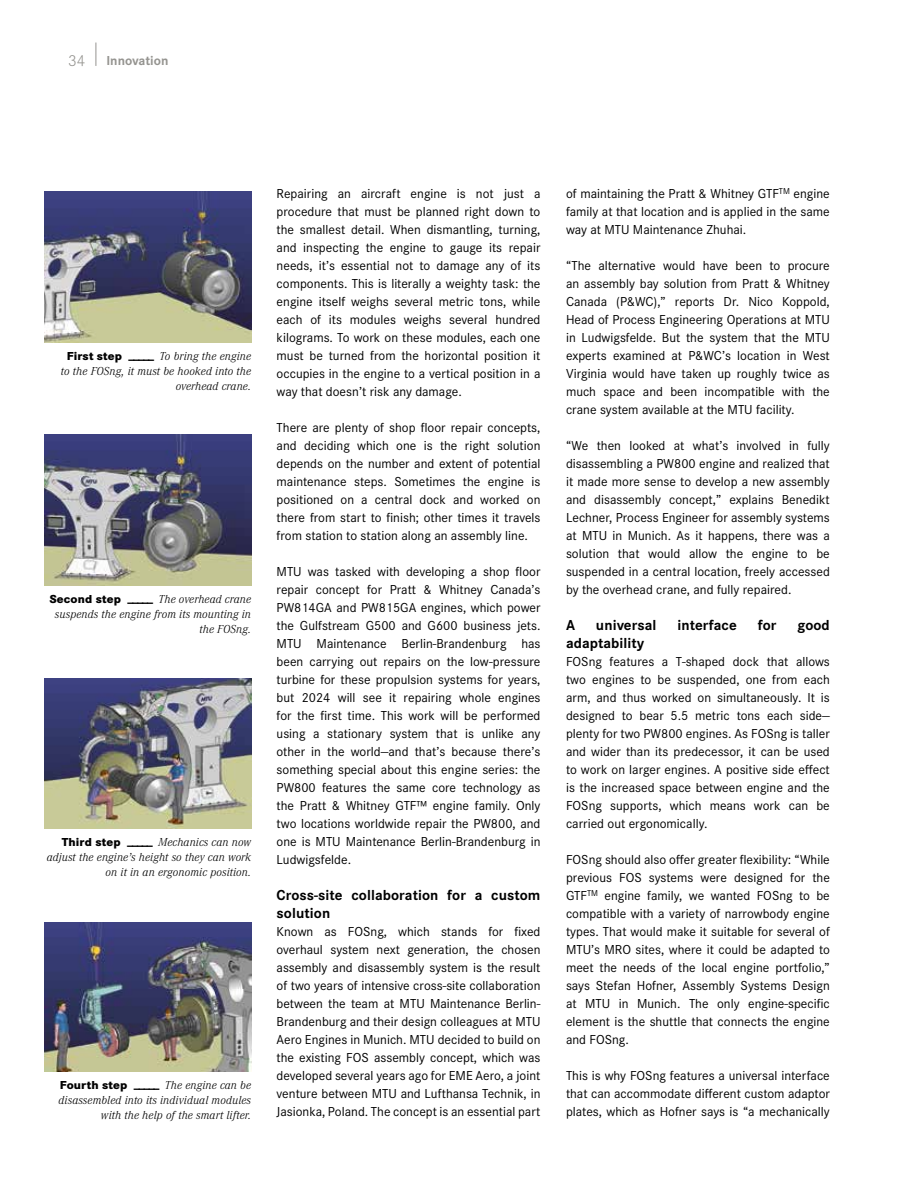
<style>
.page{position:relative;width:915px;height:1191px;background:#fff}
.page>*{position:absolute;margin:0;border:0;box-sizing:border-box;transform-origin:0 0}
.t1{font:300 16.5px "Corporate S";color:#959490}
.t2{font:700 15px/18px "Corporate S";letter-spacing:.005em;color:#000}
.t3{font:13.5px/18px "Corporate S";color:#000;text-align:justify}
.t4{font:700 13.5px "Corporate S";color:#959490}
.t5{font:italic 300 12px/15px "Corporate A";letter-spacing:.01em;color:#000;text-align:right}
.t6{font:800 12px "Corporate S";letter-spacing:.015em;color:#000}
.s1{font-family:"Corporate S";font-weight:800;font-style:normal}
.s2{font-family:"Corporate A";font-weight:300;font-style:italic}
</style>
<div class="page">
<img style="left:45px;top:678px;width:206px;height:150px">
<img style="left:45px;top:922px;width:206px;height:149px">
<img style="left:45px;top:435px;width:206px;height:150px">
<img style="left:45px;top:191px;width:206px;height:151px">
<svg style="left:95px;top:43px;width:1px;height:23px"></svg>
<p class="t1" style="left:68px;top:51px;width:19px">34</p>
<p class="t4" style="left:106px;top:51px;width:64px">Innovation</p>
<p class="t5" style="left:61px;top:348px;width:191px"><span class="s1">First step _____</span> To bring the engine to the FOSng, it must be hooked into the overhead crane.</p>
<p class="t5" style="left:49px;top:591px;width:203px"><span class="s1">Second step _____</span> The overhead crane suspends the engine from its mounting in the FOSng.</p>
<p class="t5" style="left:47px;top:834px;width:206px"><span class="s1">Third step _____</span> Mechanics can now adjust the engine’s height so they can work on it in an ergonomic position.</p>
<p class="t6" style="left:60px;top:1078px;width:193px">Fourth step _____ <span class="s2">The engine can be</span></p>
<p class="t5" style="left:59px;top:1092px;width:194px">disassembled into its individual modules with the help of the smart lifter.</p>
<p class="t3" style="left:276px;top:184px;width:265px">Repairing an aircraft engine is not just a procedure that must be planned right down to the smallest detail. When dismantling, turning, and inspecting the engine to gauge its repair needs, it’s essential not to damage any of its components. This is literally a weighty task: the engine itself weighs several metric tons, while each of its modules weighs several hundred kilograms. To work on these modules, each one must be turned from the horizontal position it occupies in the engine to a vertical position in a way that doesn’t risk any damage.</p>
<p class="t3" style="left:276px;top:418px;width:265px">There are plenty of shop floor repair concepts, and deciding which one is the right solution depends on the number and extent of potential maintenance steps. Sometimes the engine is positioned on a central dock and worked on there from start to finish; other times it travels from station to station along an assembly line.</p>
<p class="t3" style="left:276px;top:562px;width:265px">MTU was tasked with developing a shop floor repair concept for Pratt &amp; Whitney Canada’s PW814GA and PW815GA engines, which power the Gulfstream G500 and G600 business jets.<br>MTU Maintenance Berlin-Brandenburg has been carrying out repairs on the low-pressure turbine for these propulsion systems for years, but 2024 will see it repairing whole engines for the first time. This work will be performed using a stationary system that is unlike any other in the world—and that’s because there’s something special about this engine series: the PW800 features the same core technology as the Pratt &amp; Whitney GTF™ engine family. Only two locations worldwide repair the PW800, and one is MTU Maintenance Berlin-Brandenburg in Ludwigsfelde.</p>
<p class="t2" style="left:276px;top:886px;width:265px">Cross-site collaboration for a custom solution</p>
<p class="t3" style="left:276px;top:922px;width:265px">Known as FOSng, which stands for fixed overhaul system next generation, the chosen assembly and disassembly system is the result of two years of intensive cross-site collaboration between the team at MTU Maintenance Berlin-Brandenburg and their design colleagues at MTU Aero Engines in Munich. MTU decided to build on the existing FOS assembly concept, which was developed several years ago for EME Aero, a joint venture between MTU and Lufthansa Technik, in Jasionka, Poland. The concept is an essential part</p>
<p class="t3" style="left:566px;top:184px;width:265px">of maintaining the Pratt &amp; Whitney GTF<sup>TM</sup> engine family at that location and is applied in the same way at MTU Maintenance Zhuhai.</p>
<p class="t3" style="left:566px;top:256px;width:265px">“The alternative would have been to procure an assembly bay solution from Pratt &amp; Whitney Canada (P&amp;WC),” reports Dr. Nico Koppold, Head of Process Engineering Operations at MTU in Ludwigsfelde. But the system that the MTU experts examined at P&amp;WC’s location in West Virginia would have taken up roughly twice as much space and been incompatible with the crane system available at the MTU facility.</p>
<p class="t3" style="left:566px;top:436px;width:265px">“We then looked at what’s involved in fully disassembling a PW800 engine and realized that it made more sense to develop a new assembly and disassembly concept,” explains Benedikt Lechner, Process Engineer for assembly systems at MTU in Munich. As it happens, there was a solution that would allow the engine to be suspended in a central location, freely accessed by the overhead crane, and fully repaired.</p>
<p class="t2" style="left:566px;top:616px;width:11px">A</p>
<p class="t2" style="left:595px;top:616px;width:62px">universal</p>
<p class="t2" style="left:677px;top:616px;width:61px">interface</p>
<p class="t2" style="left:757px;top:616px;width:20px">for</p>
<p class="t2" style="left:797px;top:616px;width:34px">good</p>
<p class="t2" style="left:566px;top:634px;width:80px">adaptability</p>
<p class="t3" style="left:566px;top:652px;width:265px">FOSng features a T-shaped dock that allows two engines to be suspended, one from each arm, and thus worked on simultaneously. It is designed to bear 5.5 metric tons each side— plenty for two PW800 engines. As FOSng is taller and wider than its predecessor, it can be used to work on larger engines. A positive side effect is the increased space between engine and the FOSng supports, which means work can be carried out ergonomically.</p>
<p class="t3" style="left:566px;top:850px;width:265px">FOSng should also offer greater flexibility: “While previous FOS systems were designed for the GTF<sup>TM</sup> engine family, we wanted FOSng to be compatible with a variety of narrowbody engine types. That would make it suitable for several of MTU’s MRO sites, where it could be adapted to meet the needs of the local engine portfolio,” says Stefan Hofner, Assembly Systems Design at MTU in Munich. The only engine-specific element is the shuttle that connects the engine and FOSng.</p>
<p class="t3" style="left:566px;top:1066px;width:265px">This is why FOSng features a universal interface that can accommodate different custom adaptor plates, which as Hofner says is “a mechanically</p>
</div>
